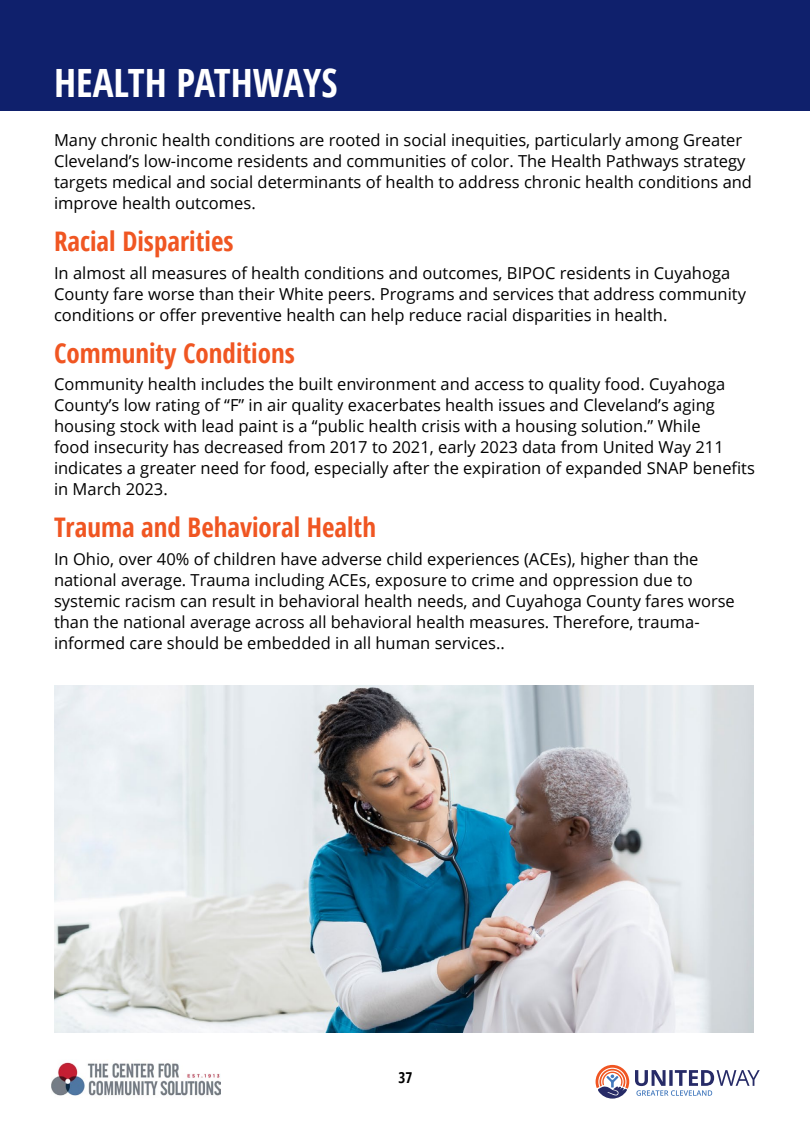
<style>
.page{position:relative;width:810px;height:1134px;background:#fff}
.page>*{position:absolute;margin:0;border:0;box-sizing:border-box;transform-origin:0 0}
.t1{font:700 condensed 39px "Open Sans";color:#fff}
.t2{font:700 condensed 27px "Open Sans";color:#f05622}
.t3{font:16.5px/21px "Open Sans";color:#000}
.t4{font:700 condensed 15px "Open Sans";color:#000}
</style>
<div class="page">
<img style="left:51px;top:1062px;width:170px;height:34px">
<svg style="left:596px;top:1065px;width:33px;height:34px"></svg>
<svg style="left:635px;top:1070px;width:125px;height:26px"></svg>
<div style="left:0;top:0;width:810px;height:110px;background:#0f206c"></div>
<img style="left:54px;top:685px;width:700px;height:348px">
<h1 class="t1" style="left:54px;top:56px;width:285px">HEALTH PATHWAYS</h1>
<p class="t3" style="left:54px;top:129px;width:700px">Many chronic health conditions are rooted in social inequities, particularly among Greater Cleveland’s low-income residents and communities of color. The Health Pathways strategy targets medical and social determinants of health to address chronic health conditions and improve health outcomes.</p>
<h2 class="t2" style="left:54px;top:222px;width:181px">Racial Disparities</h2>
<p class="t3" style="left:54px;top:262px;width:694px">In almost all measures of health conditions and outcomes, BIPOC residents in Cuyahoga<br>County fare worse than their White peers. Programs and services that address community conditions or offer preventive health can help reduce racial disparities in health.</p>
<h2 class="t2" style="left:54px;top:334px;width:242px">Community Conditions</h2>
<p class="t3" style="left:54px;top:373px;width:702px">Community health includes the built environment and access to quality food. Cuyahoga County’s low rating of “F” in air quality exacerbates health issues and Cleveland’s aging housing stock with lead paint is a “public health crisis with a housing solution.” While<br>food insecurity has decreased from 2017 to 2021, early 2023 data from United Way 211 indicates a greater need for food, especially after the expiration of expanded SNAP benefits in March 2023.</p>
<h2 class="t2" style="left:54px;top:509px;width:324px">Trauma and Behavioral Health</h2>
<p class="t3" style="left:54px;top:548px;width:682px">In Ohio, over 40% of children have adverse child experiences (ACEs), higher than the national average. Trauma including ACEs, exposure to crime and oppression due to systemic racism can result in behavioral health needs, and Cuyahoga County fares worse than the national average across all behavioral health measures. Therefore, trauma&shy;informed care should be embedded in all human services..</p>
<p class="t4" style="left:399px;top:1067px;width:15px">37</p>
</div>
